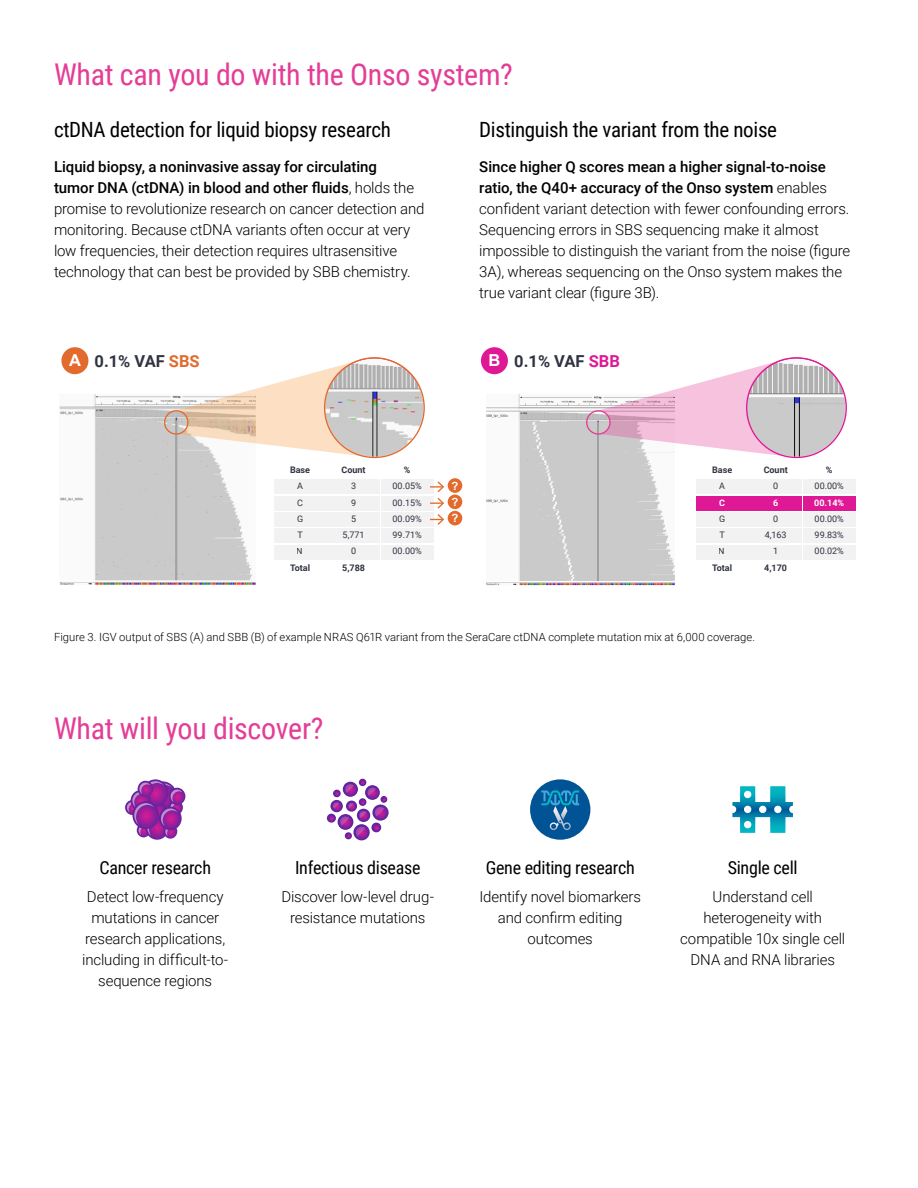
<style>
.page{position:relative;width:918px;height:1188px;background:#fff}
.page>*{position:absolute;margin:0;border:0;box-sizing:border-box;transform-origin:0 0}
.t1{font:30px "Roboto Condensed";letter-spacing:-.01em;color:#e43d96}
.t2{font:21px "Roboto Condensed";letter-spacing:-.015em;color:#000}
.t3{font:18px "Roboto Condensed";letter-spacing:-.015em;color:#000}
.t4{font:700 16.5px "Roboto";color:#303441}
.t5{font:300 15px/21px "Roboto";letter-spacing:-.01em;color:#000;text-align:center}
.t6{font:300 11.25px "Roboto";letter-spacing:.005em;color:#000}
.t7{font:700 11.25px/16.4px "Arial";color:#fff;text-align:justify}
.t8{font:9px "Roboto";color:#303441}
.t9{font:700 9px "Roboto";color:#303441}
.t10{font:700 9px "Roboto";color:#fff}
.s1{font-weight:500}
.s2{font-family:"Arial";color:#fff}
.s3{color:#e16a2c}
.s4{color:#df1995}
</style>
<div class="page">
<img style="left:486px;top:394px;width:189px;height:191px">
<div style="left:696px;top:479px;width:52px;height:15px;background:#f2f2f2"></div>
<div style="left:750px;top:479px;width:52px;height:15px;background:#f2f2f2"></div>
<div style="left:803px;top:479px;width:52px;height:15px;background:#f2f2f2"></div>
<div style="left:696px;top:496px;width:52px;height:15px;background:#df1995"></div>
<div style="left:750px;top:496px;width:52px;height:15px;background:#df1995"></div>
<div style="left:803px;top:496px;width:52px;height:15px;background:#df1995"></div>
<div style="left:696px;top:512px;width:52px;height:15px;background:#f2f2f2"></div>
<div style="left:750px;top:512px;width:52px;height:15px;background:#f2f2f2"></div>
<div style="left:803px;top:512px;width:52px;height:15px;background:#f2f2f2"></div>
<div style="left:696px;top:528px;width:52px;height:15px;background:#f2f2f2"></div>
<div style="left:750px;top:528px;width:52px;height:15px;background:#f2f2f2"></div>
<div style="left:803px;top:528px;width:52px;height:15px;background:#f2f2f2"></div>
<div style="left:696px;top:545px;width:52px;height:15px;background:#f2f2f2"></div>
<div style="left:750px;top:545px;width:52px;height:15px;background:#f2f2f2"></div>
<div style="left:803px;top:545px;width:52px;height:15px;background:#f2f2f2"></div>
<svg style="left:597px;top:369px;width:150px;height:87px"></svg>
<div style="left:586px;top:410px;width:25px;height:25px;border:1px solid #e43d96;border-radius:50%"></div>
<img style="left:747px;top:359px;width:99px;height:98px">
<img style="left:59px;top:394px;width:197px;height:190px">
<svg style="left:175px;top:369px;width:150px;height:87px"></svg>
<div style="left:164px;top:410px;width:25px;height:25px;border:1px solid #e16a2c;border-radius:50%"></div>
<img style="left:325px;top:359px;width:98px;height:98px">
<div style="left:274px;top:479px;width:52px;height:15px;background:#f2f2f2"></div>
<div style="left:328px;top:479px;width:52px;height:15px;background:#f2f2f2"></div>
<div style="left:381px;top:479px;width:52px;height:15px;background:#f2f2f2"></div>
<svg style="left:430px;top:481px;width:14px;height:11px"></svg>
<div style="left:448px;top:478px;width:14px;height:15px;background:#e16a2c;border-radius:50%"></div>
<div style="left:448px;top:495px;width:14px;height:14px;background:#e16a2c;border-radius:50%"></div>
<div style="left:448px;top:511px;width:14px;height:14px;background:#e16a2c;border-radius:50%"></div>
<div style="left:274px;top:496px;width:52px;height:15px;background:#f2f2f2"></div>
<div style="left:328px;top:496px;width:52px;height:15px;background:#f2f2f2"></div>
<div style="left:381px;top:496px;width:52px;height:15px;background:#f2f2f2"></div>
<div style="left:274px;top:512px;width:52px;height:15px;background:#f2f2f2"></div>
<div style="left:328px;top:512px;width:52px;height:15px;background:#f2f2f2"></div>
<div style="left:381px;top:512px;width:52px;height:15px;background:#f2f2f2"></div>
<div style="left:274px;top:528px;width:52px;height:15px;background:#f2f2f2"></div>
<div style="left:328px;top:528px;width:52px;height:15px;background:#f2f2f2"></div>
<div style="left:381px;top:528px;width:52px;height:15px;background:#f2f2f2"></div>
<div style="left:274px;top:545px;width:52px;height:15px;background:#f2f2f2"></div>
<div style="left:328px;top:545px;width:52px;height:15px;background:#f2f2f2"></div>
<div style="left:381px;top:545px;width:52px;height:15px;background:#f2f2f2"></div>
<svg style="left:430px;top:498px;width:14px;height:27px"></svg>
<div style="left:61px;top:347px;width:27px;height:27px;background:#e16a2c;border-radius:50%"></div>
<div style="left:481px;top:347px;width:27px;height:27px;background:#df1995;border-radius:50%"></div>
<svg style="left:125px;top:800px;width:14px;height:15px"></svg>
<svg style="left:169px;top:788px;width:16px;height:17px"></svg>
<svg style="left:127px;top:779px;width:55px;height:61px"></svg>
<div style="left:353px;top:824px;width:17px;height:16px;border:1px solid #5f249f;border-radius:50%"></div>
<div style="left:327px;top:814px;width:9px;height:9px;border:1px solid #5f249f;border-radius:50%"></div>
<div style="left:372px;top:805px;width:17px;height:16px;border:1px solid #5f249f;border-radius:50%"></div>
<svg style="left:328px;top:779px;width:59px;height:60px"></svg>
<div style="left:530px;top:779px;width:60px;height:61px;background:#005496;border-radius:50%"></div>
<svg style="left:541px;top:790px;width:39px;height:40px"></svg>
<svg style="left:732px;top:786px;width:61px;height:47px"></svg>
<h1 class="t1" style="left:54px;top:54px;width:460px">What can you do with the Onso system?</h1>
<h2 class="t2" style="left:54px;top:115px;width:338px">ctDNA detection for liquid biopsy research</h2>
<p class="t5" style="left:54px;top:155px;width:372px;text-align:left"><span class="s1">Liquid biopsy, a noninvasive assay for circulating<br>tumor DNA (ctDNA) in blood and other fluids</span>, holds the promise to revolutionize research on cancer detection and monitoring. Because ctDNA variants often occur at very low frequencies, their detection requires ultrasensitive technology that can best be provided by SBB chemistry.</p>
<h2 class="t2" style="left:479px;top:115px;width:299px">Distinguish the variant from the noise</h2>
<p class="t5" style="left:479px;top:155px;width:373px;text-align:left"><span class="s1">Since higher Q scores mean a higher signal-to-noise ratio, the Q40+ accuracy of the Onso system</span> enables confident variant detection with fewer confounding errors.<br>Sequencing errors in SBS sequencing make it almost impossible to distinguish the variant from the noise (figure 3A), whereas sequencing on the Onso system makes the true variant clear (figure 3B).</p>
<p class="t4" style="left:69px;top:349px;width:132px"><span class="s2">A</span> 0.1% VAF <span class="s3">SBS</span></p>
<p class="t4" style="left:488px;top:349px;width:133px"><span class="s2">B</span> 0.1% VAF <span class="s4">SBB</span></p>
<p class="t9" style="left:290px;top:463px;width:22px">Base</p>
<p class="t9" style="left:342px;top:463px;width:26px">Count</p>
<p class="t9" style="left:404px;top:464px;width:8px">%</p>
<p class="t9" style="left:712px;top:463px;width:22px">Base</p>
<p class="t9" style="left:764px;top:463px;width:26px">Count</p>
<p class="t9" style="left:826px;top:464px;width:8px">%</p>
<p class="t8" style="left:297px;top:480px;width:7px">A</p>
<p class="t8" style="left:351px;top:480px;width:7px">3</p>
<p class="t8" style="left:393px;top:480px;width:31px">00.05%</p>
<p class="t8" style="left:297px;top:496px;width:7px">C</p>
<p class="t8" style="left:351px;top:496px;width:7px">9</p>
<p class="t8" style="left:393px;top:496px;width:31px">00.15%</p>
<p class="t8" style="left:297px;top:512px;width:8px">G</p>
<p class="t8" style="left:351px;top:512px;width:7px">5</p>
<p class="t8" style="left:393px;top:512px;width:31px">00.09%</p>
<p class="t8" style="left:298px;top:529px;width:7px">T</p>
<p class="t8" style="left:343px;top:529px;width:23px">5,771</p>
<p class="t8" style="left:393px;top:529px;width:31px">99.71%</p>
<p class="t8" style="left:297px;top:545px;width:8px">N</p>
<p class="t8" style="left:351px;top:545px;width:7px">0</p>
<p class="t8" style="left:393px;top:545px;width:31px">00.00%</p>
<p class="t9" style="left:290px;top:561px;width:21px">Total</p>
<p class="t9" style="left:342px;top:561px;width:24px">5,788</p>
<p class="t7" style="left:452px;top:478px;width:8px">? ? ?</p>
<p class="t8" style="left:719px;top:480px;width:7px">A</p>
<p class="t8" style="left:773px;top:480px;width:7px">0</p>
<p class="t8" style="left:815px;top:480px;width:31px">00.00%</p>
<p class="t10" style="left:719px;top:496px;width:7px">C</p>
<p class="t10" style="left:773px;top:496px;width:7px">6</p>
<p class="t10" style="left:814px;top:496px;width:31px">00.14%</p>
<p class="t8" style="left:719px;top:512px;width:8px">G</p>
<p class="t8" style="left:773px;top:512px;width:7px">0</p>
<p class="t8" style="left:815px;top:512px;width:31px">00.00%</p>
<p class="t8" style="left:720px;top:529px;width:7px">T</p>
<p class="t8" style="left:765px;top:529px;width:23px">4,163</p>
<p class="t8" style="left:815px;top:529px;width:31px">99.83%</p>
<p class="t8" style="left:719px;top:545px;width:8px">N</p>
<p class="t8" style="left:773px;top:545px;width:7px">1</p>
<p class="t8" style="left:815px;top:545px;width:31px">00.02%</p>
<p class="t9" style="left:712px;top:561px;width:21px">Total</p>
<p class="t9" style="left:764px;top:561px;width:24px">4,170</p>
<p class="t6" style="left:54px;top:629px;width:703px">Figure 3. IGV output of SBS (A) and SBB (B) of example NRAS Q61R variant from the SeraCare ctDNA complete mutation mix at 6,000 coverage.</p>
<h1 class="t1" style="left:54px;top:707px;width:271px">What will you discover?</h1>
<p class="t3" style="left:99px;top:855px;width:113px">Cancer research</p>
<p class="t5" style="left:82px;top:886px;width:148px">Detect low-frequency mutations in cancer research applications, including in difficult-to&shy;sequence regions</p>
<p class="t3" style="left:295px;top:855px;width:127px">Infectious disease</p>
<p class="t5" style="left:281px;top:886px;width:154px">Discover low-level drug&shy;resistance mutations</p>
<p class="t3" style="left:486px;top:855px;width:151px">Gene editing research</p>
<p class="t5" style="left:479px;top:886px;width:163px">Identify novel biomarkers and confirm editing outcomes</p>
<p class="t3" style="left:728px;top:855px;width:71px">Single cell</p>
<p class="t5" style="left:680px;top:886px;width:166px">Understand cell heterogeneity with compatible 10x single cell<br>DNA and RNA libraries</p>
</div>
